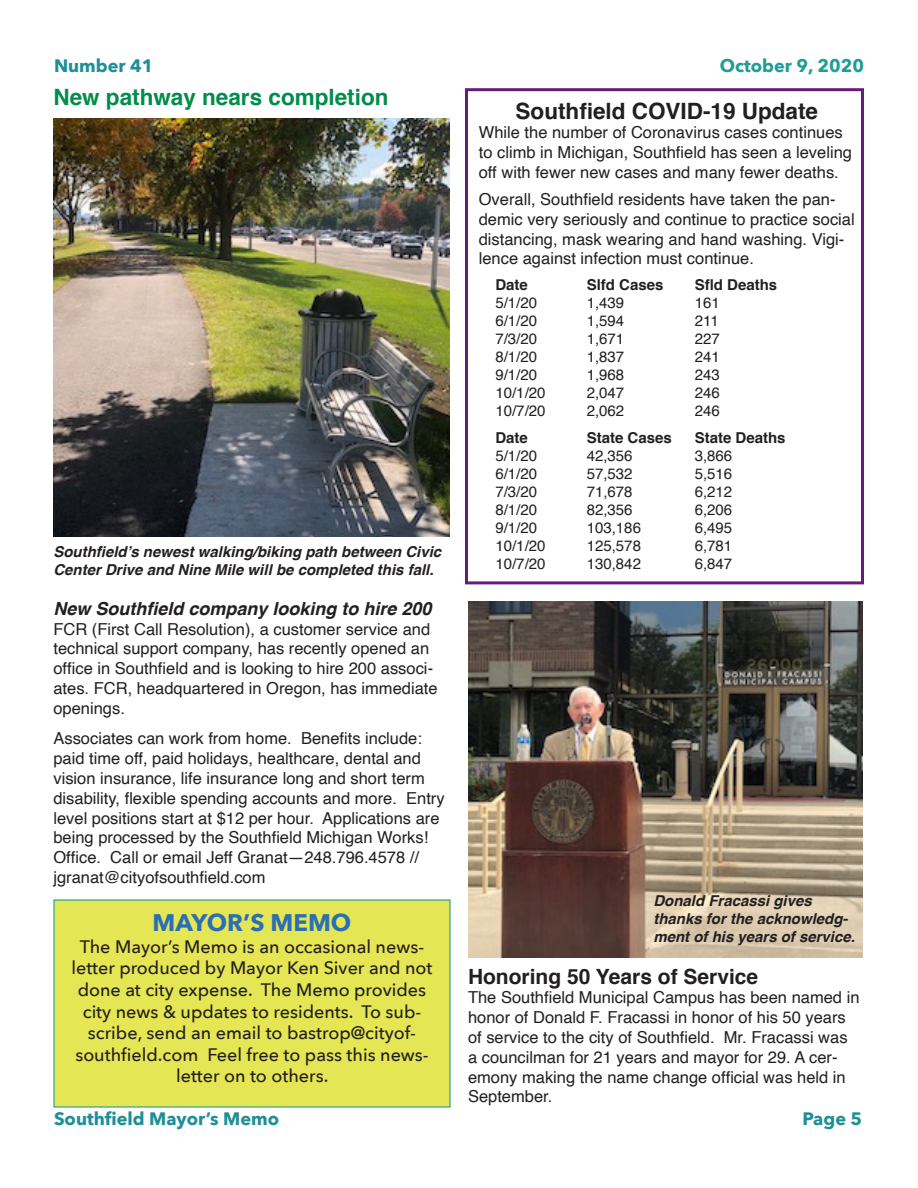
<style>
.page{position:relative;width:918px;height:1188px;background:#fff}
.page>*{position:absolute;margin:0;border:0;box-sizing:border-box;transform-origin:0 0}
.t1{font:700 24px "Avenir Next";color:#2b6eb6}
.t2{font:700 22.5px "Helvetica";color:#008d4a}
.t3{font:700 22.5px "Helvetica";color:#231f20}
.t4{font:700 21px "Helvetica";color:#231f20}
.t5{font:500 18px/21.6px "Avenir Next";color:#231f20;text-align:center}
.t6{font:italic 700 18px "Helvetica";color:#231f20}
.t7{font:700 18px "Avenir Next";color:#1e8f97}
.t8{font:700 18px "Avenir Next";color:#209d97}
.t9{font:16.5px/19.8px "Helvetica";color:#231f20}
.t10{font:15px "Helvetica";color:#231f20}
.t11{font:italic 700 15px/18px "Helvetica";color:#231f20}
.t12{font:700 15px "Helvetica";color:#231f20}
</style>
<div class="page">
<div style="left:465px;top:88px;width:399px;height:496px;border:3px solid #671c79"></div>
<div style="left:53px;top:899px;width:398px;height:209px;background:#e5e653"></div>
<img style="left:53px;top:119px;width:396px;height:417px">
<img style="left:468px;top:601px;width:394px;height:357px">
<p class="t7" style="left:54px;top:50px;width:101px">Number 41</p>
<p class="t8" style="left:720px;top:50px;width:146px">October 9, 2020</p>
<p class="t2" style="left:53px;top:79px;width:337px">New pathway nears completion</p>
<p class="t11" style="left:53px;top:542px;width:389px">Southfield’s newest walking/biking path between Civic<br>Center Drive and Nine Mile will be completed this fall.</p>
<p class="t6" style="left:53px;top:594px;width:380px">New Southfield company looking to hire 200</p>
<p class="t9" style="left:53px;top:619px;width:386px">FCR (First Call Resolution), a customer service and technical support company, has recently opened an office in Southfield and is looking to hire 200 associ&shy;ates. FCR, headquartered in Oregon, has immediate openings.</p>
<p class="t9" style="left:53px;top:729px;width:393px">Associates can work from home. Benefits include: paid time off, paid holidays, healthcare, dental and vision insurance, life insurance long and short term disability, flexible spending accounts and more. Entry level positions start at $12 per hour. Applications are being processed by the Southfield Michigan Works!<br>Office. Call or email Jeff Granat—248.796.4578 // jgranat@cityofsouthfield.com</p>
<p class="t3" style="left:516px;top:92px;width:304px">Southfield COVID-19 Update</p>
<p class="t9" style="left:479px;top:123px;width:375px">While the number of Coronavirus cases continues to climb in Michigan, Southfield has seen a leveling off with fewer new cases and many fewer deaths.</p>
<p class="t9" style="left:479px;top:190px;width:377px">Overall, Southfield residents have taken the pan&shy;demic very seriously and continue to practice social distancing, mask wearing and hand washing. Vigi&shy;lence against infection must continue.</p>
<p class="t12" style="left:495px;top:272px;width:34px">Date</p>
<p class="t12" style="left:587px;top:272px;width:78px">Slfd Cases</p>
<p class="t12" style="left:695px;top:272px;width:84px">Sfld Deaths</p>
<p class="t10" style="left:495px;top:291px;width:43px">5/1/20</p>
<p class="t10" style="left:587px;top:291px;width:39px">1,439</p>
<p class="t10" style="left:695px;top:291px;width:27px">161</p>
<p class="t10" style="left:495px;top:309px;width:43px">6/1/20</p>
<p class="t10" style="left:587px;top:309px;width:39px">1,594</p>
<p class="t10" style="left:695px;top:309px;width:25px">211</p>
<p class="t10" style="left:495px;top:327px;width:43px">7/3/20</p>
<p class="t10" style="left:587px;top:327px;width:39px">1,671</p>
<p class="t10" style="left:695px;top:327px;width:27px">227</p>
<p class="t10" style="left:495px;top:345px;width:43px">8/1/20</p>
<p class="t10" style="left:587px;top:345px;width:39px">1,837</p>
<p class="t10" style="left:695px;top:345px;width:27px">241</p>
<p class="t10" style="left:495px;top:363px;width:43px">9/1/20</p>
<p class="t10" style="left:587px;top:363px;width:39px">1,968</p>
<p class="t10" style="left:695px;top:363px;width:27px">243</p>
<p class="t10" style="left:495px;top:381px;width:52px">10/1/20</p>
<p class="t10" style="left:587px;top:381px;width:39px">2,047</p>
<p class="t10" style="left:695px;top:381px;width:27px">246</p>
<p class="t10" style="left:495px;top:399px;width:52px">10/7/20</p>
<p class="t10" style="left:587px;top:399px;width:39px">2,062</p>
<p class="t10" style="left:695px;top:399px;width:27px">246</p>
<p class="t12" style="left:495px;top:425px;width:34px">Date</p>
<p class="t12" style="left:587px;top:425px;width:87px">State Cases</p>
<p class="t12" style="left:695px;top:425px;width:92px">State Deaths</p>
<p class="t10" style="left:495px;top:444px;width:43px">5/1/20</p>
<p class="t10" style="left:587px;top:444px;width:47px">42,356</p>
<p class="t10" style="left:695px;top:444px;width:39px">3,866</p>
<p class="t10" style="left:495px;top:462px;width:43px">6/1/20</p>
<p class="t10" style="left:587px;top:462px;width:47px">57,532</p>
<p class="t10" style="left:695px;top:462px;width:39px">5,516</p>
<p class="t10" style="left:495px;top:480px;width:43px">7/3/20</p>
<p class="t10" style="left:587px;top:480px;width:47px">71,678</p>
<p class="t10" style="left:695px;top:480px;width:39px">6,212</p>
<p class="t10" style="left:495px;top:498px;width:43px">8/1/20</p>
<p class="t10" style="left:587px;top:498px;width:47px">82,356</p>
<p class="t10" style="left:695px;top:498px;width:39px">6,206</p>
<p class="t10" style="left:495px;top:516px;width:43px">9/1/20</p>
<p class="t10" style="left:587px;top:516px;width:56px">103,186</p>
<p class="t10" style="left:695px;top:516px;width:39px">6,495</p>
<p class="t10" style="left:495px;top:534px;width:52px">10/1/20</p>
<p class="t10" style="left:587px;top:534px;width:56px">125,578</p>
<p class="t10" style="left:695px;top:534px;width:39px">6,781</p>
<p class="t10" style="left:495px;top:552px;width:52px">10/7/20</p>
<p class="t10" style="left:587px;top:552px;width:56px">130,842</p>
<p class="t10" style="left:695px;top:552px;width:39px">6,847</p>
<p class="t11" style="left:653px;top:892px;width:203px">Donald Fracassi gives thanks for the acknowledg&shy;ment of his years of service.</p>
<p class="t1" style="left:153px;top:902px;width:200px">MAYOR’S MEMO</p>
<p class="t5" style="left:71px;top:935px;width:363px">The Mayor’s Memo is an occasional news&shy;letter produced by Mayor Ken Siver and not done at city expense. The Memo provides city news &amp; updates to residents. To sub&shy;scribe, send an email to bastrop@cityof&shy;southfield.com Feel free to pass this news&shy;letter on to others.</p>
<p class="t7" style="left:54px;top:1103px;width:227px">Southfield Mayor’s Memo</p>
<p class="t7" style="left:803px;top:1103px;width:61px">Page 5</p>
<p class="t4" style="left:468px;top:959px;width:292px">Honoring 50 Years of Service</p>
<p class="t9" style="left:468px;top:988px;width:393px">The Southfield Municipal Campus has been named in honor of Donald F. Fracassi in honor of his 50 years of service to the city of Southfield. Mr. Fracassi was a councilman for 21 years and mayor for 29. A cer&shy;emony making the name change official was held in September.</p>
</div>
